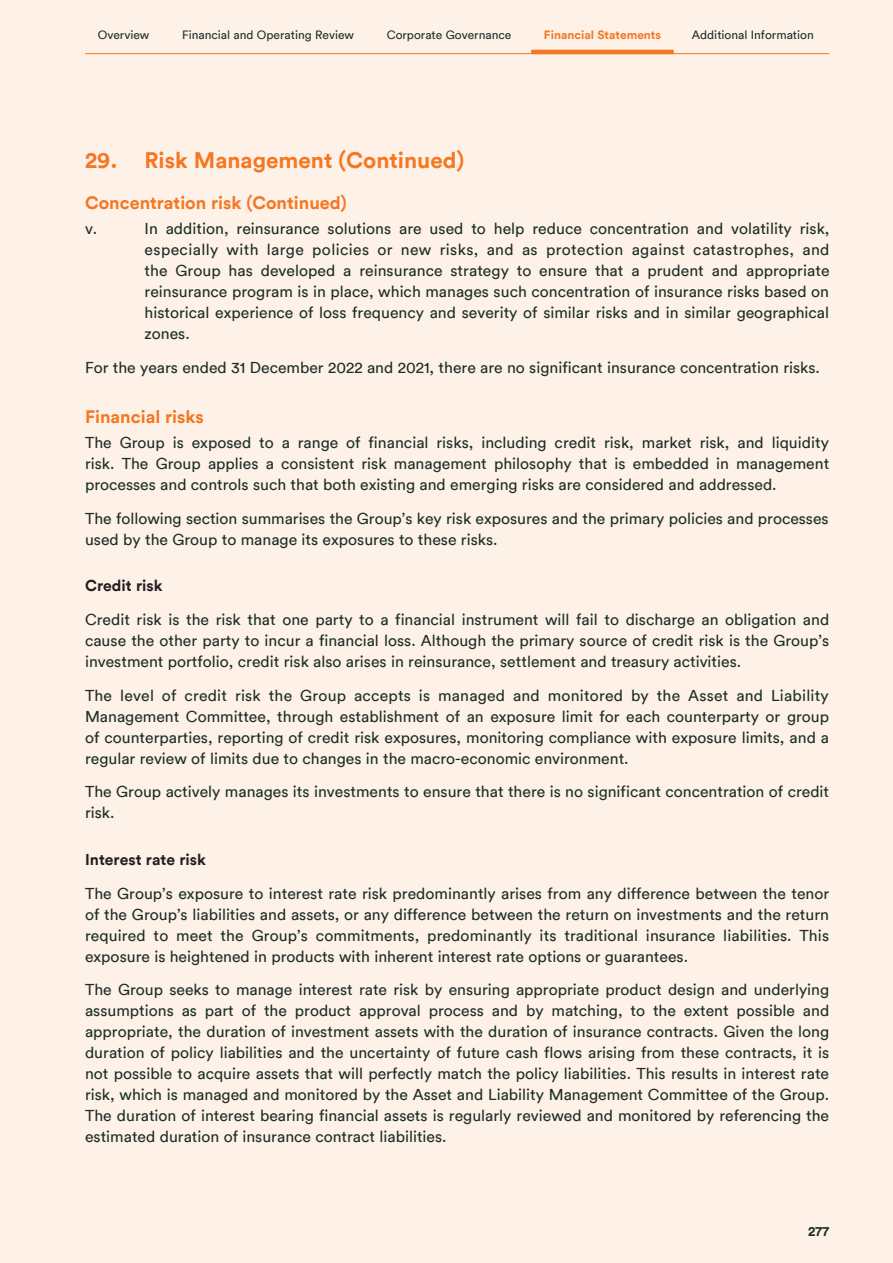
<style>
.page{position:relative;width:893px;height:1263px;background:#fef1e8}
.page>*{position:absolute;margin:0;border:0;box-sizing:border-box;transform-origin:0 0}
.t1{font:700 22.5px "FWD Circular TT";color:#f47721}
.t2{font:700 18px "FWD Circular TT";color:#f47721}
.t3{font:15.75px/21px "FWD Circular TT";color:#1b2f27;text-align:justify}
.t4{font:700 15.75px "FWD Circular TT";color:#231f20}
.t5{font:700 13.5px "FWD Circular TT";color:#1b2f27}
.t6{font:12px "FWD Circular TT";color:#1b2f27}
.t7{font:700 12px "FWD Circular TT";color:#f47721}
</style>
<div class="page">
<hr style="left:85px;top:53px;width:744px;height:1px;background:#f47721">
<hr style="left:531px;top:50px;width:143px;height:4px;background:#f47721">
<p class="t6" style="left:98px;top:27px;width:53px">Overview</p>
<p class="t6" style="left:182px;top:27px;width:174px">Financial and Operating Review</p>
<p class="t6" style="left:387px;top:27px;width:126px">Corporate Governance</p>
<p class="t7" style="left:544px;top:27px;width:119px">Financial Statements</p>
<p class="t6" style="left:692px;top:27px;width:123px">Additional Information</p>
<h1 class="t1" style="left:85px;top:145px;width:381px">29. Risk Management (Continued)</h1>
<p class="t2" style="left:85px;top:190px;width:263px">Concentration risk (Continued)</p>
<p class="t3" style="left:85px;top:218px;width:14px">v.</p>
<p class="t3" style="left:145px;top:218px;width:686px">In addition, reinsurance solutions are used to help reduce concentration and volatility risk, especially with large policies or new risks, and as protection against catastrophes, and the Group has developed a reinsurance strategy to ensure that a prudent and appropriate reinsurance program is in place, which manages such concentration of insurance risks based on historical experience of loss frequency and severity of similar risks and in similar geographical zones.</p>
<p class="t3" style="left:85px;top:356px;width:736px">For the years ended 31 December 2022 and 2021, there are no significant insurance concentration risks.</p>
<p class="t2" style="left:85px;top:404px;width:120px">Financial risks</p>
<p class="t3" style="left:85px;top:431px;width:746px">The Group is exposed to a range of financial risks, including credit risk, market risk, and liquidity risk. The Group applies a consistent risk management philosophy that is embedded in management processes and controls such that both existing and emerging risks are considered and addressed.</p>
<p class="t3" style="left:85px;top:507px;width:745px">The following section summarises the Group’s key risk exposures and the primary policies and processes used by the Group to manage its exposures to these risks.</p>
<p class="t4" style="left:85px;top:575px;width:79px">Credit risk</p>
<p class="t3" style="left:85px;top:608px;width:746px">Credit risk is the risk that one party to a financial instrument will fail to discharge an obligation and cause the other party to incur a financial loss. Although the primary source of credit risk is the Group’s investment portfolio, credit risk also arises in reinsurance, settlement and treasury activities.</p>
<p class="t3" style="left:85px;top:684px;width:746px">The level of credit risk the Group accepts is managed and monitored by the Asset and Liability Management Committee, through establishment of an exposure limit for each counterparty or group of counterparties, reporting of credit risk exposures, monitoring compliance with exposure limits, and a regular review of limits due to changes in the macro-economic environment.</p>
<p class="t3" style="left:85px;top:781px;width:746px">The Group actively manages its investments to ensure that there is no significant concentration of credit risk.</p>
<p class="t4" style="left:85px;top:848px;width:122px">Interest rate risk</p>
<p class="t3" style="left:85px;top:882px;width:746px">The Group’s exposure to interest rate risk predominantly arises from any difference between the tenor of the Group’s liabilities and assets, or any difference between the return on investments and the return required to meet the Group’s commitments, predominantly its traditional insurance liabilities. This exposure is heightened in products with inherent interest rate options or guarantees.</p>
<p class="t3" style="left:85px;top:979px;width:746px">The Group seeks to manage interest rate risk by ensuring appropriate product design and underlying assumptions as part of the product approval process and by matching, to the extent possible and appropriate, the duration of investment assets with the duration of insurance contracts. Given the long duration of policy liabilities and the uncertainty of future cash flows arising from these contracts, it is not possible to acquire assets that will perfectly match the policy liabilities. This results in interest rate risk, which is managed and monitored by the Asset and Liability Management Committee of the Group.<br>The duration of interest bearing financial assets is regularly reviewed and monitored by referencing the estimated duration of insurance contract liabilities.</p>
<p class="t5" style="left:808px;top:1222px;width:22px">277</p>
</div>
